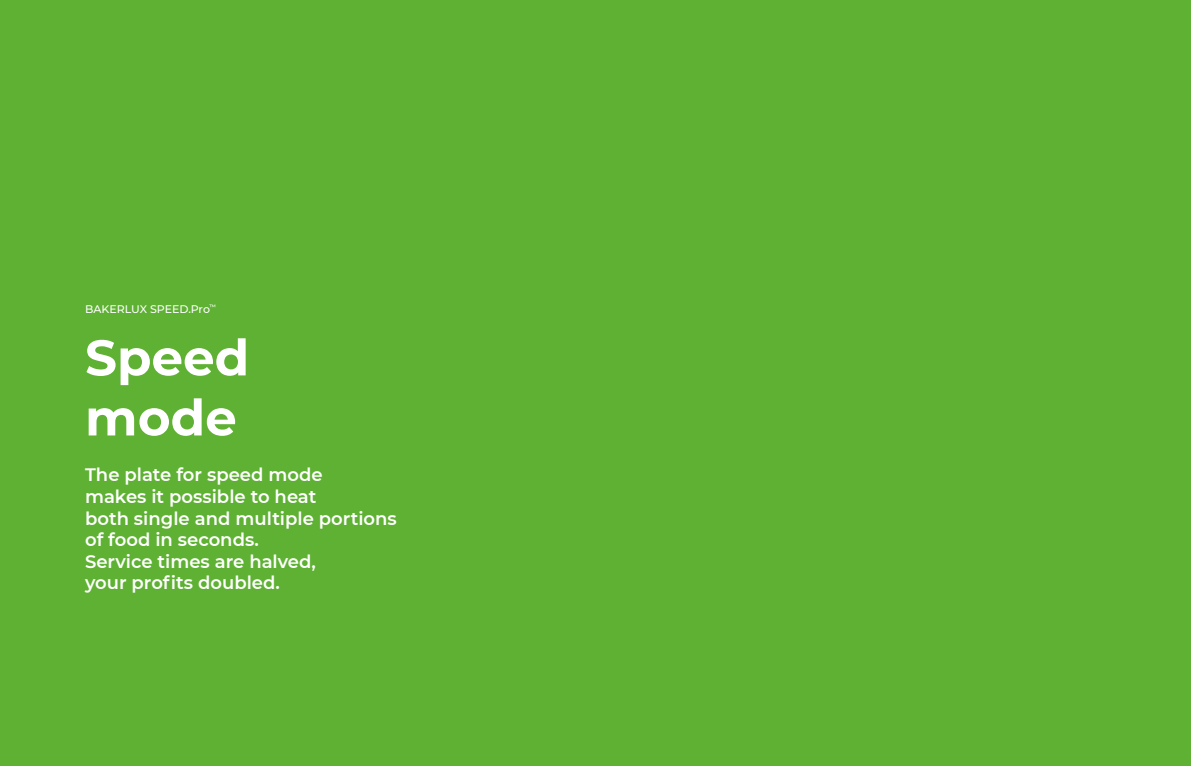
<style>
.page{position:relative;width:1191px;height:766px;background:#fff}
.page>*{position:absolute;margin:0;border:0;box-sizing:border-box;transform-origin:0 0}
.t1{font:700 50px/60px "Montserrat";color:#fff}
.t2{font:600 18px/21.6px "Montserrat";color:#fff}
.t3{font:500 11px "Montserrat";color:#fff}
</style>
<div class="page">
<div style="left:0;top:0;width:1191px;height:765px;background:#5eb132"></div>
<p class="t3" style="left:85px;top:301px;width:133px">BAKERLUX SPEED.Pro<sup>™</sup></p>
<h1 class="t1" style="left:85px;top:325px;width:166px">Speed mode</h1>
<p class="t2" style="left:85px;top:463px;width:313px">The plate for speed mode<br>makes it possible to heat<br>both single and multiple portions of food in seconds.<br>Service times are halved,<br>your profits doubled.</p>
</div>
